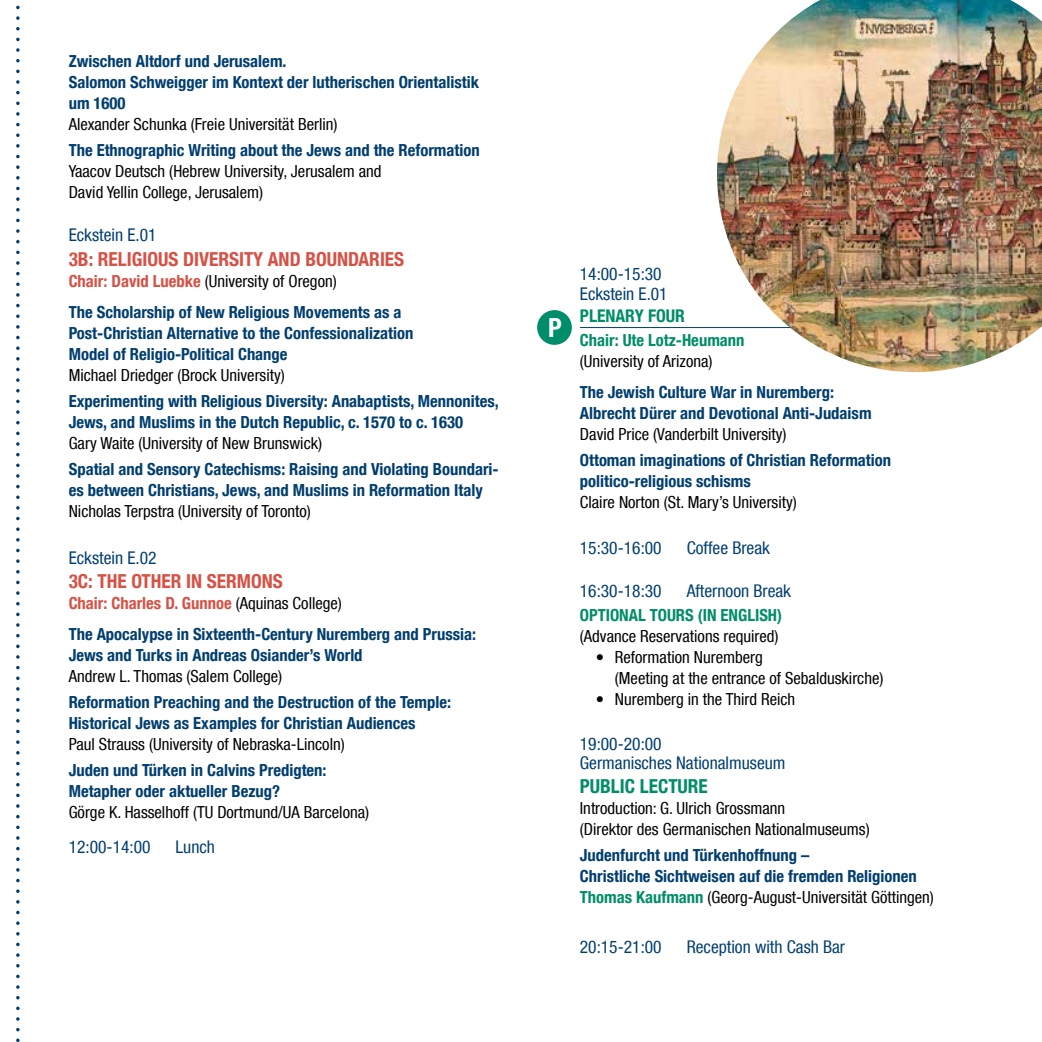
<style>
.page{position:relative;width:1042px;height:1042px;background:#fff}
.page>*{position:absolute;margin:0;border:0;box-sizing:border-box;transform-origin:0 0}
.t1{font:700 condensed 26.25px "Helvetica Neue LT Com";color:#fff}
.t2{font:700 condensed 19.25px "Helvetica Neue LT Com";color:#d65146}
.t3{font:700 condensed 19.25px "Helvetica Neue LT Com";color:#008d69}
.t4{font:condensed 17.5px/19.2px "Helvetica Neue LT Com";color:#003e6f}
.t5{font:700 condensed 17.5px "Helvetica Neue LT Com";color:#008d69}
.t6{font:700 condensed 16.62px/21px "Helvetica Neue LT Com";color:#003e6f}
.t7{font:condensed 16.62px/21px "Helvetica Neue LT Com";color:#000}
.t8{font:700 condensed 16.62px "Helvetica Neue LT Com";color:#008d69}
.s1{color:#d65146}
.s2{font-weight:400;color:#000}
.s3{color:#008d69}
</style>
<div class="page">
<hr style="left:580px;top:327px;width:436px;height:1px;background:#003e6f">
<div style="left:537px;top:310px;width:35px;height:35px;background:#008d69;border-radius:50%"></div>
<img style="left:717px;top:0;width:325px;height:372px">
<svg style="left:16px;top:5px;width:4px;height:1037px"></svg>
<p class="t6" style="left:69px;top:51px;width:412px">Zwischen Altdorf und Jerusalem.<br>Salomon Schweigger im Kontext der lutherischen Orientalistik um 1600</p>
<p class="t7" style="left:69px;top:113px;width:270px">Alexander Schunka (Freie Universität Berlin)</p>
<p class="t6" style="left:69px;top:140px;width:412px">The Ethnographic Writing about the Jews and the Reformation</p>
<p class="t7" style="left:69px;top:160px;width:314px">Yaacov Deutsch (Hebrew University, Jerusalem and<br>David Yellin College, Jerusalem)</p>
<p class="t4" style="left:69px;top:225px;width:89px">Eckstein E.01</p>
<p class="t2" style="left:69px;top:247px;width:337px">3B: RELIGIOUS DIVERSITY AND BOUNDARIES</p>
<p class="t6" style="left:69px;top:265px;width:334px;line-height:31px"><span class="s1">Chair: David Luebke</span> <span class="s2">(University of Oregon)<br></span>The Scholarship of New Religious Movements as a</p>
<p class="t6" style="left:69px;top:322px;width:346px">Post-Christian Alternative to the Confessionalization<br>Model of Religio-Political Change</p>
<p class="t7" style="left:69px;top:364px;width:218px">Michael Driedger (Brock University)</p>
<p class="t6" style="left:69px;top:390px;width:431px">Experimenting with Religious Diversity: Anabaptists, Mennonites,<br>Jews, and Muslims in the Dutch Republic, c. 1570 to c. 1630</p>
<p class="t7" style="left:69px;top:432px;width:255px">Gary Waite (University of New Brunswick)</p>
<p class="t6" style="left:69px;top:458px;width:431px">Spatial and Sensory Catechisms: Raising and Violating Boundari&shy;es between Christians, Jews, and Muslims in Reformation Italy</p>
<p class="t7" style="left:69px;top:500px;width:244px">Nicholas Terpstra (University of Toronto)</p>
<p class="t4" style="left:69px;top:548px;width:89px">Eckstein E.02</p>
<p class="t2" style="left:69px;top:570px;width:215px">3C: THE OTHER IN SERMONS</p>
<p class="t6" style="left:69px;top:588px;width:409px;line-height:31px"><span class="s1">Chair: Charles D. Gunnoe</span> <span class="s2">(Aquinas College)<br></span>The Apocalypse in Sixteenth-Century Nuremberg and Prussia:</p>
<p class="t6" style="left:69px;top:645px;width:295px">Jews and Turks in Andreas Osiander’s World</p>
<p class="t7" style="left:69px;top:665px;width:215px">Andrew L. Thomas (Salem College)</p>
<p class="t6" style="left:69px;top:692px;width:384px">Reformation Preaching and the Destruction of the Temple:<br>Historical Jews as Examples for Christian Audiences</p>
<p class="t7" style="left:69px;top:733px;width:277px">Paul Strauss (University of Nebraska-Lincoln)</p>
<p class="t6" style="left:69px;top:759px;width:259px">Juden und Türken in Calvins Predigten:<br>Metapher oder aktueller Bezug?</p>
<p class="t7" style="left:69px;top:801px;width:302px">Görge K. Hasselhoff (TU Dortmund/UA Barcelona)</p>
<p class="t4" style="left:69px;top:836px;width:83px">12:00-14:00</p>
<p class="t4" style="left:175px;top:836px;width:41px">Lunch</p>
<h1 class="t1" style="left:548px;top:312px;width:15px">P</h1>
<p class="t4" style="left:580px;top:264px;width:89px">14:00-15:30<br>Eckstein E.01</p>
<p class="t5" style="left:580px;top:305px;width:107px">PLENARY FOUR</p>
<p class="t8" style="left:580px;top:330px;width:166px">Chair: Ute Lotz-Heumann</p>
<p class="t7" style="left:580px;top:351px;width:134px">(University of Arizona)</p>
<p class="t6" style="left:580px;top:382px;width:293px">The Jewish Culture War in Nuremberg:<br>Albrecht Dürer and Devotional Anti-Judaism</p>
<p class="t7" style="left:580px;top:424px;width:208px">David Price (Vanderbilt University)</p>
<p class="t6" style="left:580px;top:450px;width:313px">Ottoman imaginations of Christian Reformation politico-religious schisms</p>
<p class="t7" style="left:580px;top:492px;width:218px">Claire Norton (St. Mary’s University)</p>
<p class="t4" style="left:580px;top:537px;width:83px">15:30-16:00</p>
<p class="t4" style="left:687px;top:537px;width:85px">Coffee Break</p>
<p class="t4" style="left:580px;top:581px;width:83px">16:30-18:30</p>
<p class="t4" style="left:687px;top:581px;width:106px">Afternoon Break</p>
<p class="t8" style="left:580px;top:605px;width:204px">OPTIONAL TOURS (IN ENGLISH)</p>
<p class="t7" style="left:580px;top:625px;width:200px">(Advance Reservations required)</p>
<p class="t7" style="left:615px;top:646px;width:270px;text-indent:-19px">• Reformation Nuremberg<br>(Meeting at the entrance of Sebalduskirche)</p>
<p class="t7" style="left:596px;top:688px;width:201px">• Nuremberg in the Third Reich</p>
<p class="t4" style="left:580px;top:734px;width:207px">19:00-20:00<br>Germanisches Nationalmuseum</p>
<p class="t3" style="left:580px;top:775px;width:129px">PUBLIC LECTURE</p>
<p class="t7" style="left:580px;top:797px;width:291px">Introduction: G. Ulrich Grossmann<br>(Direktor des Germanischen Nationalmuseums)</p>
<p class="t6" style="left:580px;top:845px;width:355px">Judenfurcht und Türkenhoffnung –<br>Christliche Sichtweisen auf die fremden Religionen<br><span class="s3">Thomas Kaufmann</span> <span class="s2">(Georg-August-Universität Göttingen)</span></p>
<p class="t4" style="left:580px;top:936px;width:83px">20:15-21:00</p>
<p class="t4" style="left:687px;top:936px;width:160px">Reception with Cash Bar</p>
</div>
